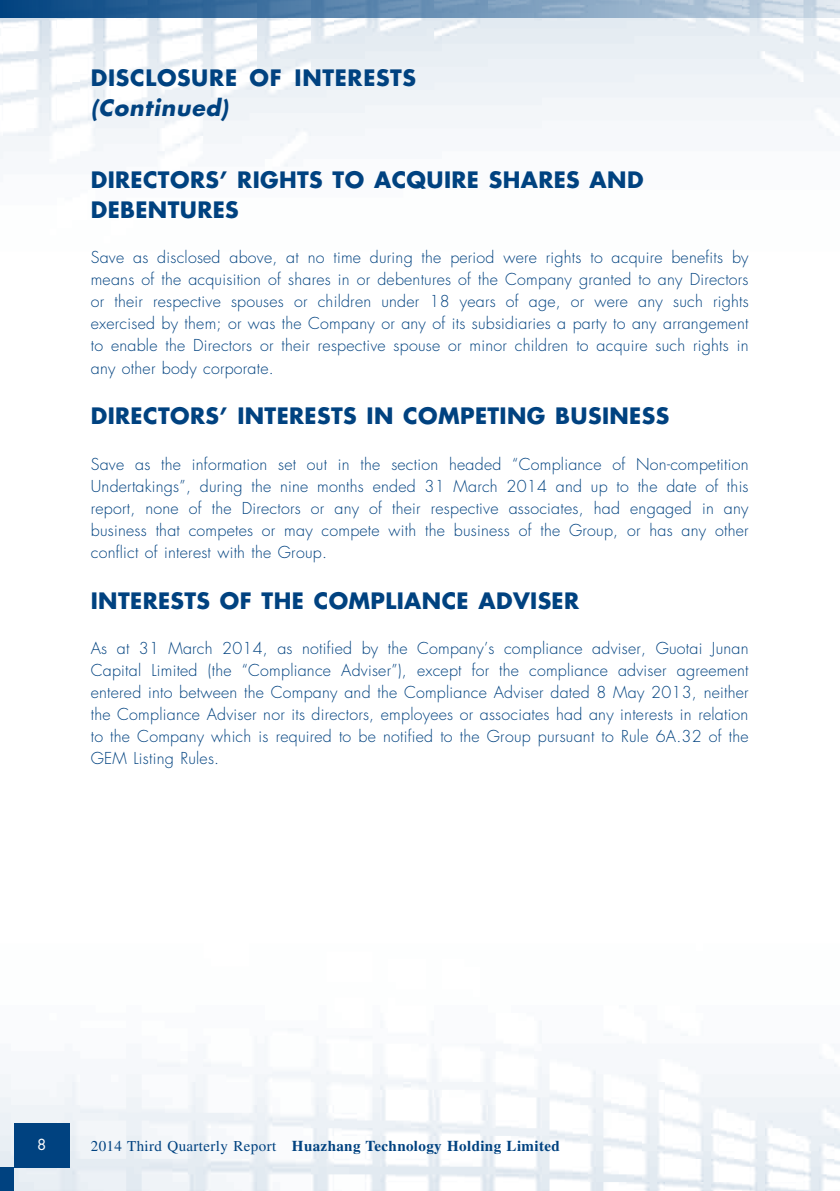
<style>
.page{position:relative;width:840px;height:1191px;background:#fff}
.page>*{position:absolute;margin:0;border:0;box-sizing:border-box;transform-origin:0 0}
.t1{font:700 22px/30px "Futura Std";letter-spacing:.015em;color:#004280}
.t2{font:italic 700 22px "Futura Std";letter-spacing:.035em;color:#004280}
.t3{font:300 16px/22px "Futura Std";letter-spacing:.015em;color:#004280;text-align:justify}
.t4{font:700 15px "Times LT Std";letter-spacing:.025em;color:#004280}
.t5{font:14.8px "Futura Std";color:#fff}
.s1{font-weight:400}
</style>
<div class="page">
<img style="left:0;top:18px;width:839px;height:1173px">
<div style="left:14px;top:1123px;width:56px;height:44px;background:#004280"></div>
<div style="left:0;top:1167px;width:14px;height:24px;background:#004280"></div>
<svg style="left:0;top:0;width:839px;height:18px;background:#6990b4"></svg>
<h1 class="t1" style="left:91px;top:63px;width:327px">DISCLOSURE OF INTERESTS</h1>
<h1 class="t2" style="left:91px;top:93px;width:139px">(Continued)</h1>
<h1 class="t1" style="left:91px;top:165px;width:554px">DIRECTORS’ RIGHTS TO ACQUIRE SHARES AND<br>DEBENTURES</h1>
<p class="t3" style="left:91px;top:247px;width:659px">Save as disclosed above, at no time during the period were rights to acquire benefits by means of the acquisition of shares in or debentures of the Company granted to any Directors or their respective spouses or children under 18 years of age, or were any such rights exercised by them; or was the Company or any of its subsidiaries a party to any arrangement to enable the Directors or their respective spouse or minor children to acquire such rights in any other body corporate.</p>
<h1 class="t1" style="left:91px;top:401px;width:579px">DIRECTORS’ INTERESTS IN COMPETING BUSINESS</h1>
<p class="t3" style="left:91px;top:453px;width:659px">Save as the information set out in the section headed “Compliance of Non-competition Undertakings”, during the nine months ended 31 March 2014 and up to the date of this report, none of the Directors or any of their respective associates, had engaged in any business that competes or may compete with the business of the Group, or has any other conflict of interest with the Group.</p>
<h1 class="t1" style="left:91px;top:585px;width:489px">INTERESTS OF THE COMPLIANCE ADVISER</h1>
<p class="t3" style="left:91px;top:637px;width:659px">As at 31 March 2014, as notified by the Company’s compliance adviser, Guotai Junan Capital Limited (the “Compliance Adviser”), except for the compliance adviser agreement entered into between the Company and the Compliance Adviser dated 8 May 2013, neither the Compliance Adviser nor its directors, employees or associates had any interests in relation to the Company which is required to be notified to the Group pursuant to Rule 6A.32 of the GEM Listing Rules.</p>
<p class="t5" style="left:37px;top:1135px;width:11px">8</p>
<p class="t4" style="left:91px;top:1136px;width:470px"><span class="s1">2014 Third Quarterly Report</span> Huazhang Technology Holding Limited</p>
</div>
